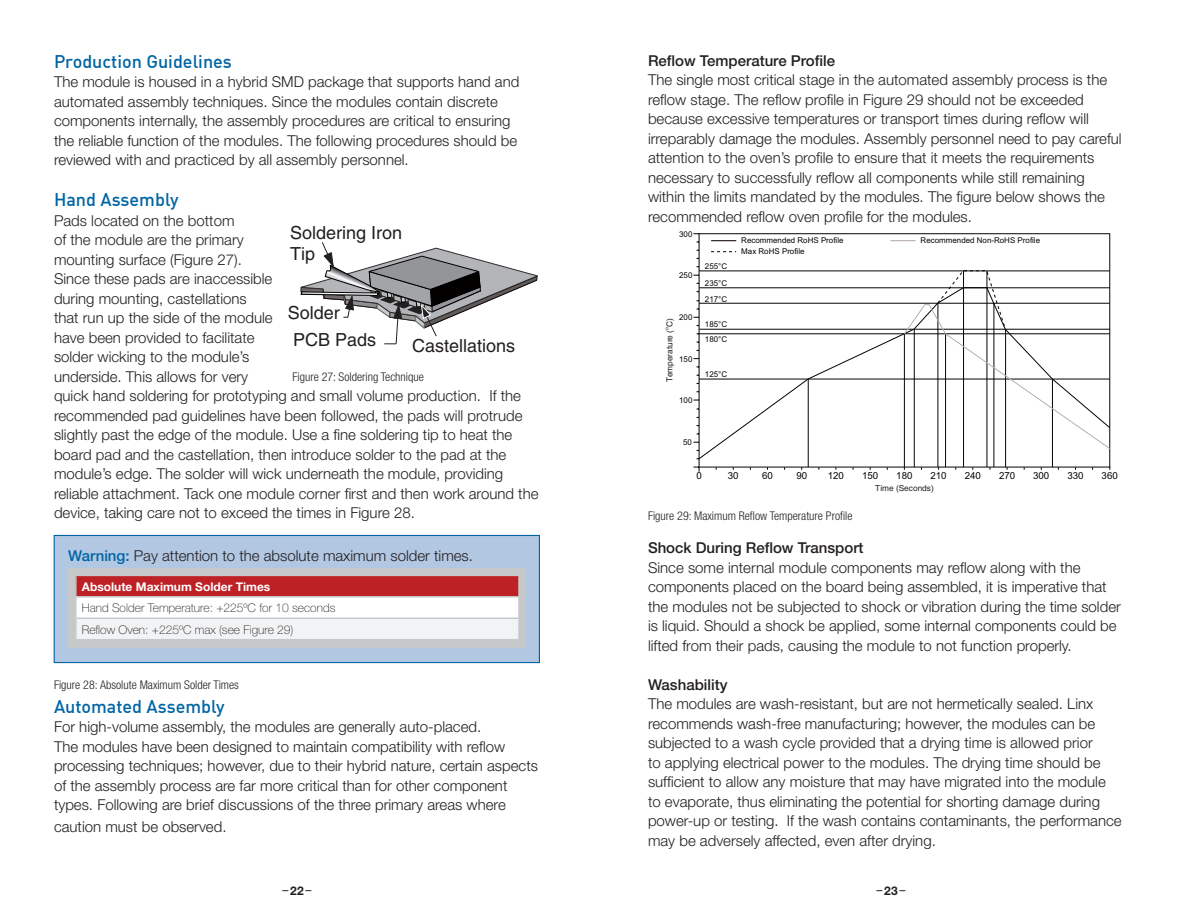
<style>
.page{position:relative;width:1188px;height:918px;background:#fff}
.page>*{position:absolute;margin:0;border:0;box-sizing:border-box;transform-origin:0 0}
.Heading_1{font:500 18px "DIN Offc";color:#0065a4}
.t1{font:18px/21.8px "Helvetica";color:#231f20}
.Body{font:300 15px/19.5px "Helvetica Neue";color:#231f20}
.Heading_2{font:500 15px "Helvetica Neue";color:#231f20}
.Figure_Number{font:300 condensed 12px "Helvetica Neue";color:#231f20}
.Table_Data{font:100 12px "Helvetica Neue";color:#231f20}
.Table_Title{font:700 12px "Helvetica Neue";color:#fff}
.t2{font:12px "Helvetica Neue";color:#231f20}
.t3{font:700 12px "Helvetica Neue";color:#231f20}
.t4{font:9.75px "Arial";color:#040503}
.t5{font:8.25px "Helvetica";color:#231f20}
.t6{font:7.95px/17.2px "Arial";color:#040503}
.t7{font:4.95px "Helvetica";color:#231f20}
.s1{font-weight:500;color:#0065a4}
</style>
<div class="page">
<svg style="left:300px;top:242px;width:238px;height:102px"></svg>
<div style="left:54px;top:535px;width:485px;height:128px;background:#b2c7e2"></div>
<div style="left:54px;top:535px;width:486px;height:128px;border:1px solid #0065a4"></div>
<div style="left:68px;top:568px;width:458px;height:80px;background:#c7c8ca"></div>
<div style="left:76px;top:575px;width:443px;height:22px;background:#be2125"></div>
<div style="left:76px;top:597px;width:443px;height:21px;background:#fff"></div>
<div style="left:76px;top:618px;width:443px;height:22px;background:#f2f3f4"></div>
<hr style="left:75px;top:598px;width:2px;height:20px;background:#c7c8ca">
<hr style="left:518px;top:598px;width:2px;height:20px;background:#c7c8ca">
<hr style="left:75px;top:619px;width:2px;height:20px;background:#c7c8ca">
<hr style="left:518px;top:619px;width:2px;height:20px;background:#c7c8ca">
<hr style="left:75px;top:639px;width:445px;height:1px;background:#c7c8ca">
<hr style="left:75px;top:575px;width:445px;height:1px;background:#c7c8ca">
<hr style="left:75px;top:576px;width:2px;height:20px;background:#c7c8ca">
<hr style="left:518px;top:576px;width:2px;height:20px;background:#c7c8ca">
<hr style="left:75px;top:596px;width:445px;height:2px;background:#c7c8ca">
<hr style="left:75px;top:618px;width:445px;height:1px;background:#c7c8ca">
<hr style="left:699px;top:271px;width:411px;height:1px;background:#040503">
<hr style="left:808px;top:379px;width:1px;height:88px;background:#040503">
<hr style="left:938px;top:303px;width:1px;height:164px;background:#040503">
<hr style="left:994px;top:303px;width:1px;height:164px;background:#040503">
<hr style="left:1052px;top:379px;width:1px;height:88px;background:#040503">
<hr style="left:914px;top:329px;width:1px;height:138px;background:#040503">
<hr style="left:963px;top:271px;width:1px;height:196px;background:#040503">
<hr style="left:987px;top:271px;width:1px;height:196px;background:#040503">
<hr style="left:1005px;top:329px;width:1px;height:138px;background:#040503">
<hr style="left:699px;top:467px;width:411px;height:1px;background:#040503">
<hr style="left:699px;top:234px;width:1px;height:233px;background:#040503">
<svg style="left:694px;top:467px;width:6px;height:5px"></svg>
<hr style="left:1110px;top:234px;width:1px;height:233px;background:#040503">
<hr style="left:699px;top:233px;width:411px;height:1px;background:#040503">
<svg style="left:698px;top:287px;width:413px;height:173px"></svg>
<svg style="left:711px;top:240px;width:25px;height:1px"></svg>
<svg style="left:711px;top:251px;width:25px;height:1px"></svg>
<hr style="left:699px;top:334px;width:411px;height:1px;background:#040503">
<hr style="left:904px;top:334px;width:1px;height:133px;background:#040503">
<hr style="left:945px;top:334px;width:1px;height:133px;background:#040503">
<svg style="left:890px;top:240px;width:25px;height:1px"></svg>
<svg style="left:903px;top:270px;width:208px;height:180px"></svg>
<p class="Heading_1" style="left:54px;top:50px;width:179px">Production Guidelines</p>
<p class="Body" style="left:54px;top:72px;width:467px">The module is housed in a hybrid SMD package that supports hand and automated assembly techniques. Since the modules contain discrete components internally, the assembly procedures are critical to ensuring the reliable function of the modules. The following procedures should be reviewed with and practiced by all assembly personnel.</p>
<p class="Heading_1" style="left:54px;top:188px;width:126px">Hand Assembly</p>
<p class="Body" style="left:54px;top:210px;width:486px">Pads located on the bottom<br>of the module are the primary<br>mounting surface (Figure 27).<br>Since these pads are inaccessible<br>during mounting, castellations<br>that run up the side of the module<br>have been provided to facilitate<br>solder wicking to the module’s<br>underside. This allows for very<br>quick hand soldering for prototyping and small volume production. If the recommended pad guidelines have been followed, the pads will protrude slightly past the edge of the module. Use a fine soldering tip to heat the board pad and the castellation, then introduce solder to the pad at the module’s edge. The solder will wick underneath the module, providing reliable attachment. Tack one module corner first and then work around the device, taking care not to exceed the times in Figure 28.</p>
<p class="t1" style="left:290px;top:221px;width:114px">Soldering Iron<br>Tip</p>
<p class="t1" style="left:288px;top:301px;width:54px">Solder</p>
<p class="t1" style="left:293px;top:329px;width:85px">PCB Pads</p>
<p class="t1" style="left:412px;top:335px;width:105px">Castellations</p>
<p class="Figure_Number" style="left:292px;top:370px;width:133px">Figure 27: Soldering Technique</p>
<p class="Body" style="left:68px;top:546px;width:406px"><span class="s1">Warning:</span> Pay attention to the absolute maximum solder times.</p>
<p class="Table_Title" style="left:82px;top:579px;width:190px">Absolute Maximum Solder Times</p>
<p class="Table_Data" style="left:82px;top:601px;width:255px">Hand Solder Temperature: +225ºC for 10 seconds</p>
<p class="Table_Data" style="left:82px;top:623px;width:213px">Reflow Oven: +225ºC max (see Figure 29)</p>
<p class="Figure_Number" style="left:54px;top:678px;width:186px">Figure 28: Absolute Maximum Solder Times</p>
<p class="Heading_1" style="left:54px;top:695px;width:172px">Automated Assembly</p>
<p class="Body" style="left:54px;top:717px;width:486px">For high-volume assembly, the modules are generally auto-placed.<br>The modules have been designed to maintain compatibility with reflow processing techniques; however, due to their hybrid nature, certain aspects of the assembly process are far more critical than for other component types. Following are brief discussions of the three primary areas where</p>
<p class="Body" style="left:54px;top:816px;width:174px">caution must be observed.</p>
<p class="Heading_2" style="left:648px;top:51px;width:189px">Reflow Temperature Profile</p>
<p class="Body" style="left:648px;top:70px;width:475px">The single most critical stage in the automated assembly process is the reflow stage. The reflow profile in Figure 29 should not be exceeded because excessive temperatures or transport times during reflow will irreparably damage the modules. Assembly personnel need to pay careful attention to the oven’s profile to ensure that it meets the requirements necessary to successfully reflow all components while still remaining within the limits mandated by the modules. The figure below shows the recommended reflow oven profile for the modules.</p>
<p class="t6" style="left:679px;top:225px;width:15px">300</p>
<p class="t6" style="left:679px;top:267px;width:15px">250</p>
<p class="t6" style="left:679px;top:309px;width:15px">200</p>
<p class="t5" style="left:665px;top:382px;width:66px;rotate:-90deg">Temperature ( C)</p>
<p class="t7" style="left:664px;top:330px;width:4px;rotate:-90deg">o</p>
<p class="t6" style="left:679px;top:350px;width:15px">150</p>
<p class="t6" style="left:679px;top:392px;width:15px">100</p>
<p class="t6" style="left:705px;top:258px;width:24px">255°C<br>235°C</p>
<p class="t6" style="left:705px;top:290px;width:24px">217°C</p>
<p class="t6" style="left:705px;top:315px;width:24px">185°C</p>
<p class="t6" style="left:705px;top:331px;width:24px">180°C</p>
<p class="t6" style="left:705px;top:366px;width:24px">125°C</p>
<p class="t6" style="left:683px;top:434px;width:10px">50</p>
<p class="t6" style="left:741px;top:235px;width:104px;line-height:10.9px">Recommended RoHS Profile<br>Max RoHS Profile</p>
<p class="t6" style="left:921px;top:231px;width:121px">Recommended Non-RoHS Profile</p>
<p class="t4" style="left:696px;top:469px;width:7px">0</p>
<p class="t4" style="left:796px;top:469px;width:12px">90</p>
<p class="t4" style="left:728px;top:469px;width:12px">30</p>
<p class="t4" style="left:762px;top:469px;width:12px">60</p>
<p class="t4" style="left:828px;top:469px;width:18px">120</p>
<p class="t4" style="left:862px;top:469px;width:18px">150</p>
<p class="t4" style="left:896px;top:469px;width:18px">180</p>
<p class="t4" style="left:930px;top:469px;width:18px">210</p>
<p class="t4" style="left:965px;top:469px;width:18px">240</p>
<p class="t4" style="left:999px;top:469px;width:18px">270</p>
<p class="t4" style="left:1033px;top:469px;width:18px">300</p>
<p class="t4" style="left:1067px;top:469px;width:18px">330</p>
<p class="t4" style="left:1102px;top:469px;width:18px">360</p>
<p class="Figure_Number" style="left:648px;top:509px;width:206px">Figure 29: Maximum Reflow Temperature Profile</p>
<p class="t5" style="left:875px;top:484px;width:60px">Time (Seconds)</p>
<p class="Heading_2" style="left:648px;top:539px;width:217px">Shock During Reflow Transport</p>
<p class="Body" style="left:648px;top:557px;width:474px">Since some internal module components may reflow along with the components placed on the board being assembled, it is imperative that the modules not be subjected to shock or vibration during the time solder is liquid. Should a shock be applied, some internal components could be lifted from their pads, causing the module to not function properly.</p>
<p class="Heading_2" style="left:648px;top:675px;width:81px">Washability</p>
<p class="Body" style="left:648px;top:694px;width:475px">The modules are wash-resistant, but are not hermetically sealed. Linx recommends wash-free manufacturing; however, the modules can be subjected to a wash cycle provided that a drying time is allowed prior<br>to applying electrical power to the modules. The drying time should be sufficient to allow any moisture that may have migrated into the module to evaporate, thus eliminating the potential for shorting damage during power-up or testing. If the wash contains contaminants, the performance may be adversely affected, even after drying.</p>
<p class="t3" style="left:290px;top:883px;width:15px">22</p>
<p class="t2" style="left:877px;top:882px;width:30px">– –</p>
<p class="t3" style="left:884px;top:883px;width:15px">23</p>
<p class="t2" style="left:283px;top:882px;width:30px">– –</p>
</div>
